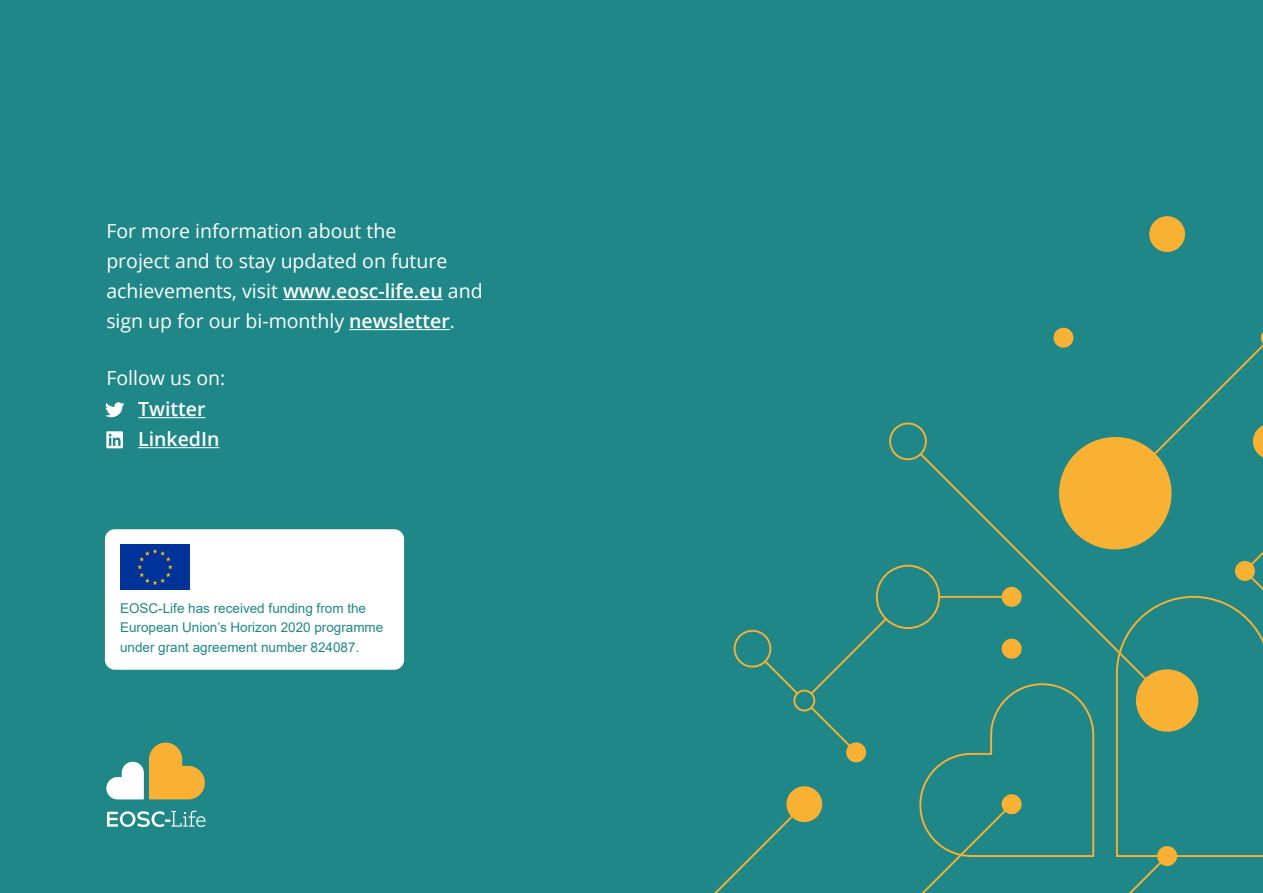
<style>
.page{position:relative;width:1263px;height:893px;background:#1f8787}
.page>*{position:absolute;margin:0;border:0;box-sizing:border-box;transform-origin:0 0}
.body_text{font:19.5px/30px "Open Sans";color:#fff}
.body_text-2{font:600 19.5px "Open Sans";color:#fff}
.body_text-3{font:13.5px/19.5px "Arial";color:#1f8787}
.s1{font-weight:600}
</style>
<div class="page">
<div style="left:793px;top:690px;width:22px;height:21px;border:2px solid #f9b133;border-radius:50%"></div>
<div style="left:846px;top:742px;width:20px;height:20px;background:#f9b133;border-radius:50%"></div>
<div style="left:876px;top:565px;width:64px;height:64px;border:2px solid #f9b133;border-radius:50%"></div>
<div style="left:786px;top:786px;width:36px;height:36px;background:#f9b133;border-radius:50%"></div>
<div style="left:1149px;top:216px;width:36px;height:36px;background:#f9b133;border-radius:50%"></div>
<div style="left:734px;top:630px;width:37px;height:38px;border:2px solid #f9b133;border-radius:50%"></div>
<div style="left:889px;top:422px;width:38px;height:38px;border:2px solid #f9b133;border-radius:50%"></div>
<svg style="left:809px;top:705px;width:50px;height:50px"></svg>
<svg style="left:762px;top:659px;width:38px;height:37px"></svg>
<svg style="left:808px;top:616px;width:81px;height:80px"></svg>
<svg style="left:714px;top:801px;width:92px;height:92px"></svg>
<svg style="left:905px;top:328px;width:358px;height:565px"></svg>
<svg style="left:106px;top:743px;width:99px;height:56px"></svg>
<svg style="left:107px;top:811px;width:99px;height:16px"></svg>
<hr style="left:283px;top:299px;width:160px;height:1px;background:#fff">
<hr style="left:349px;top:329px;width:101px;height:1px;background:#fff">
<hr style="left:138px;top:417px;width:68px;height:1px;background:#fff">
<hr style="left:138px;top:447px;width:81px;height:1px;background:#fff">
<svg style="left:105px;top:402px;width:19px;height:15px"></svg>
<svg style="left:106px;top:431px;width:17px;height:17px"></svg>
<div style="left:105px;top:529px;width:299px;height:141px;background:#fff;border-radius:10px"></div>
<div style="left:120px;top:544px;width:70px;height:45px;background:#039"></div>
<p class="body_text" style="left:106px;top:216px;width:378px">For more information about the<br>project and to stay updated on future achievements, visit <span class="s1">www.eosc-life.eu</span> and sign up for our bi-monthly <span class="s1">newsletter</span>.</p>
<p class="body_text" style="left:106px;top:362px;width:121px">Follow us on:</p>
<p class="body_text-2" style="left:138px;top:396px;width:69px">Twitter</p>
<p class="body_text-2" style="left:138px;top:426px;width:83px">LinkedIn</p>
<p class="body_text-3" style="left:120px;top:598px;width:265px">EOSC-Life has received funding from the<br>European Union’s Horizon 2020 programme under grant agreement number 824087.</p>
</div>
